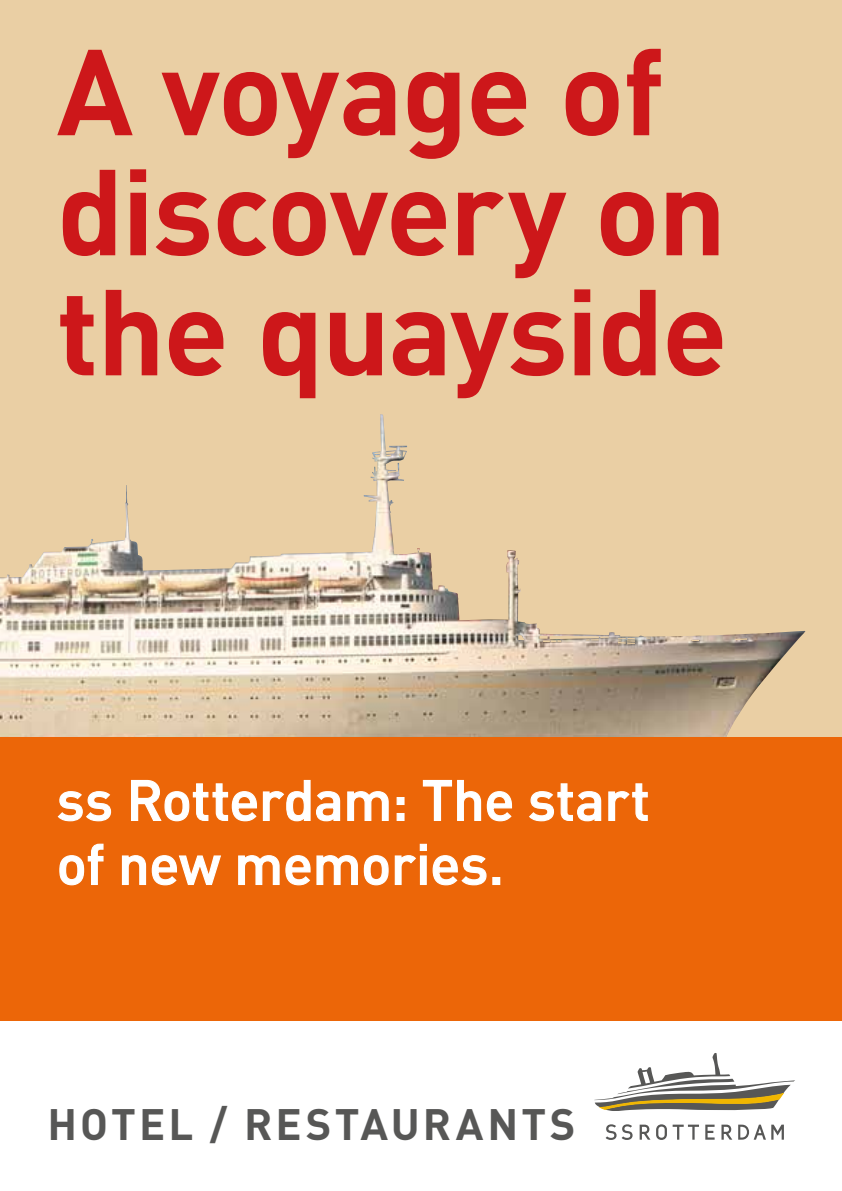
<style>
.page{position:relative;width:842px;height:1191px;background:#fff}
.page>*{position:absolute;margin:0;border:0;box-sizing:border-box;transform-origin:0 0}
.t1{font:700 120px/120px "DIN";letter-spacing:-.02em;color:#cd171a}
.t2{font:500 56px/64px "DIN";letter-spacing:-.01em;color:#fff}
.t3{font:700 43.4px "DIN";letter-spacing:.07em;color:#575756}
</style>
<div class="page">
<div style="left:0;top:0;width:842px;height:794px;background:#eacfa4"></div>
<img style="left:0;top:414px;width:806px;height:323px">
<div style="left:0;top:737px;width:842px;height:283px;background:#ec6608"></div>
<svg style="left:57px;top:791px;width:55px;height:31px"></svg>
<svg style="left:131px;top:779px;width:210px;height:43px"></svg>
<svg style="left:347px;top:791px;width:42px;height:30px"></svg>
<svg style="left:396px;top:797px;width:9px;height:24px"></svg>
<svg style="left:422px;top:779px;width:91px;height:43px"></svg>
<svg style="left:529px;top:783px;width:73px;height:39px"></svg>
<svg style="left:608px;top:783px;width:40px;height:38px"></svg>
<svg style="left:59px;top:843px;width:45px;height:43px"></svg>
<svg style="left:121px;top:855px;width:100px;height:31px"></svg>
<svg style="left:238px;top:843px;width:249px;height:43px"></svg>
<div style="left:492px;top:877px;width:8px;height:8px;border:1px solid #fff"></div>
<svg style="left:622px;top:1124px;width:11px;height:16px"></svg>
<svg style="left:606px;top:1124px;width:10px;height:16px"></svg>
<svg style="left:640px;top:1124px;width:10px;height:15px"></svg>
<svg style="left:656px;top:1124px;width:11px;height:16px"></svg>
<svg style="left:673px;top:1124px;width:26px;height:15px"></svg>
<svg style="left:705px;top:1124px;width:10px;height:15px"></svg>
<svg style="left:721px;top:1124px;width:11px;height:15px"></svg>
<svg style="left:738px;top:1124px;width:46px;height:15px"></svg>
<svg style="left:594px;top:1053px;width:201px;height:58px"></svg>
<h1 class="t1" style="left:57px;top:27px;width:673px">A voyage of discovery on the quayside</h1>
<p class="t2" style="left:57px;top:766px;width:595px">ss Rotterdam: The start of new memories.</p>
<p class="t3" style="left:47px;top:1095px;width:529px">Hotel / restaurants</p>
</div>
